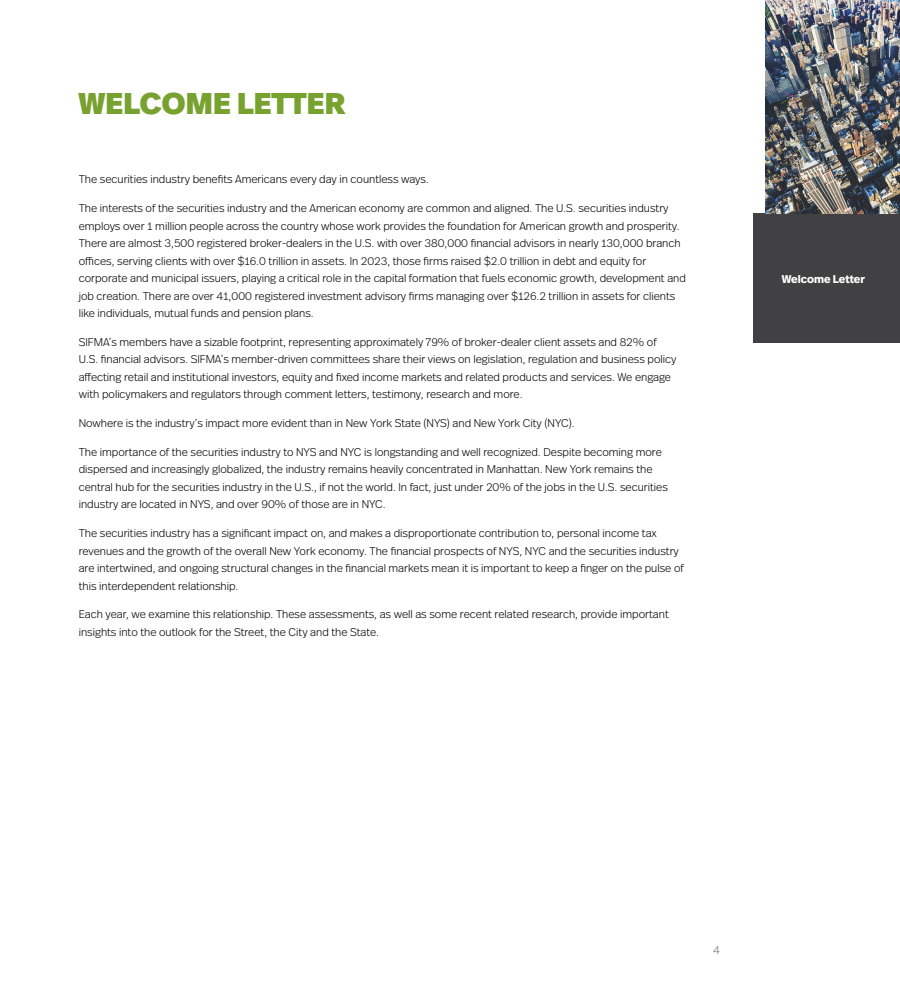
<style>
.page{position:relative;width:900px;height:990px;background:#fff}
.page>*{position:absolute;margin:0;border:0;box-sizing:border-box;transform-origin:0 0}
.t1{font:900 30px "Real Head Pro";letter-spacing:.01em;color:#78a22f}
.t2{font:300 11.25px/17.5px "Real Head Pro";color:#000}
.t3{font:700 11.25px "Real Head Pro";color:#fff}
.t4{font:300 11.25px "Real Head Pro";color:#6d6e71}
</style>
<div class="page">
<div style="left:754px;top:214px;width:146px;height:129px;background:#414042"></div>
<img style="left:765px;top:0;width:135px;height:214px">
<h1 class="t1" style="left:79px;top:81px;width:268px">WELCOME LETTER</h1>
<p class="t2" style="left:79px;top:170px;width:352px">The securities industry benefits Americans every day in countless ways.</p>
<p class="t2" style="left:79px;top:199px;width:609px">The interests of the securities industry and the American economy are common and aligned. The U.S. securities industry employs over 1 million people across the country whose work provides the foundation for American growth and prosperity.<br>There are almost 3,500 registered broker-dealers in the U.S. with over 380,000 financial advisors in nearly 130,000 branch offices, serving clients with over $16.0 trillion in assets. In 2023, those firms raised $2.0 trillion in debt and equity for corporate and municipal issuers, playing a critical role in the capital formation that fuels economic growth, development and job creation. There are over 41,000 registered investment advisory firms managing over $126.2 trillion in assets for clients like individuals, mutual funds and pension plans.</p>
<p class="t2" style="left:79px;top:333px;width:599px">SIFMA’s members have a sizable footprint, representing approximately 79% of broker-dealer client assets and 82% of U.S. financial advisors. SIFMA’s member-driven committees share their views on legislation, regulation and business policy affecting retail and institutional investors, equity and fixed income markets and related products and services. We engage with policymakers and regulators through comment letters, testimony, research and more.</p>
<p class="t2" style="left:79px;top:414px;width:497px">Nowhere is the industry’s impact more evident than in New York State (NYS) and New York City (NYC).</p>
<p class="t2" style="left:79px;top:443px;width:591px">The importance of the securities industry to NYS and NYC is longstanding and well recognized. Despite becoming more dispersed and increasingly globalized, the industry remains heavily concentrated in Manhattan. New York remains the central hub for the securities industry in the U.S., if not the world. In fact, just under 20% of the jobs in the U.S. securities industry are located in NYS, and over 90% of those are in NYC.</p>
<p class="t2" style="left:79px;top:524px;width:607px">The securities industry has a significant impact on, and makes a disproportionate contribution to, personal income tax revenues and the growth of the overall New York economy. The financial prospects of NYS, NYC and the securities industry are intertwined, and ongoing structural changes in the financial markets mean it is important to keep a finger on the pulse of this interdependent relationship.</p>
<p class="t2" style="left:79px;top:605px;width:592px">Each year, we examine this relationship. These assessments, as well as some recent related research, provide important insights into the outlook for the Street, the City and the State.</p>
<p class="t3" style="left:782px;top:271px;width:85px">Welcome Letter</p>
<p class="t4" style="left:713px;top:942px;width:8px">4</p>
</div>
